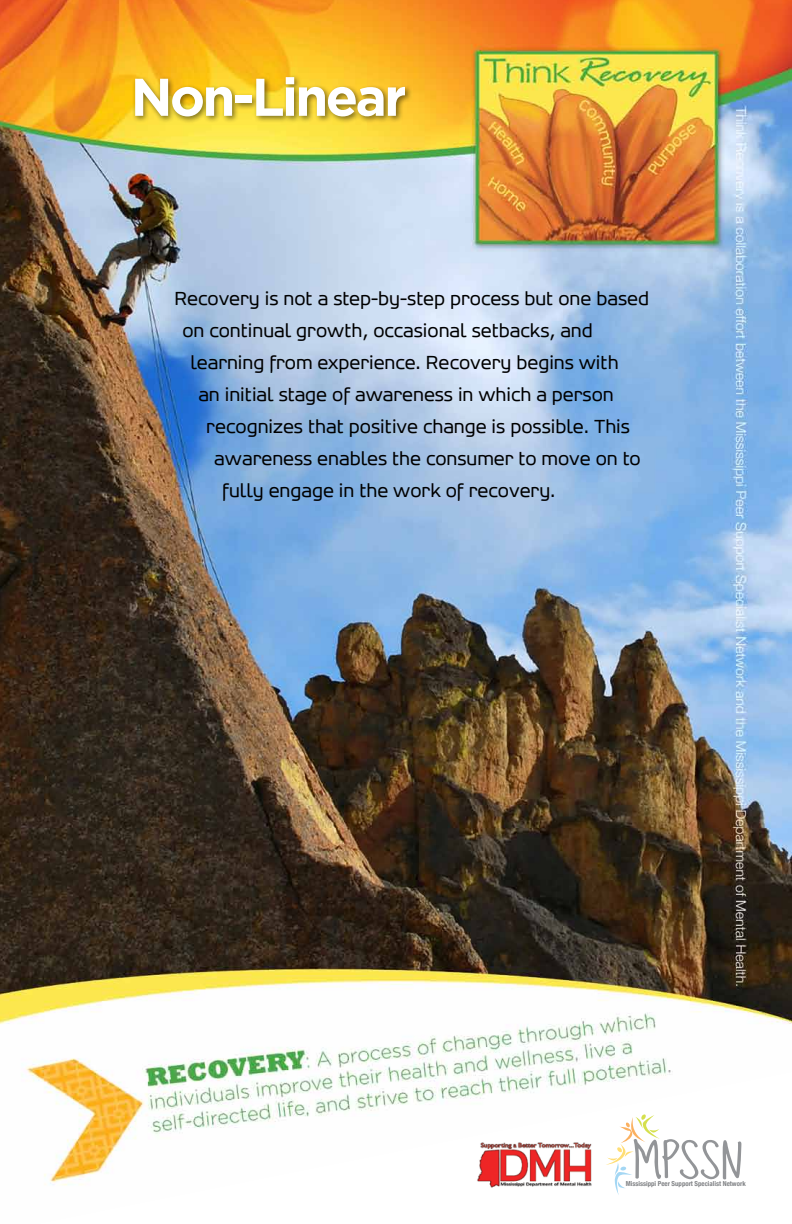
<style>
.page{position:relative;width:792px;height:1224px;background:#fff}
.page>*{position:absolute;margin:0;border:0;box-sizing:border-box;transform-origin:0 0}
.t1{font:700 53px "Gotham";letter-spacing:-.05em;color:#fff}
.t2{font:37.5px "Sue Ellen Francisco";letter-spacing:-.035em;color:#939598;scale:1.38 1}
.t3{font:18px "Sone";color:#000}
.t4{font:700 condensed 6.8px "Helvetica Neue";color:#808285}
</style>
<div class="page">
<img style="left:0;top:0;width:792px;height:1195px">
<div style="left:132px;top:74px;width:281px;height:50px;background:#000;opacity:.5"></div>
<h1 class="t1" style="left:131px;top:66px;width:277px">Non-Linear</h1>
<p class="t3" style="left:174px;top:287px;width:476px">Recovery is not a step-by-step process but one based</p>
<p class="t3" style="left:182px;top:319px;width:412px">on continual growth, occasional setbacks, and</p>
<p class="t3" style="left:190px;top:351px;width:430px">learning from experience. Recovery begins with</p>
<p class="t3" style="left:198px;top:383px;width:417px">an initial stage of awareness in which a person</p>
<p class="t3" style="left:206px;top:415px;width:425px">recognizes that positive change is possible. This</p>
<p class="t3" style="left:214px;top:447px;width:428px">awareness enables the consumer to move on to</p>
<p class="t3" style="left:222px;top:479px;width:335px">fully engage in the work of recovery.</p>
<h2 class="t2" style="left:632px;top:1143px;width:82px">MPSSN</h2>
<p class="t4" style="left:626px;top:1178px;width:122px">Mississippi Peer Support Specialist Network</p>
</div>
